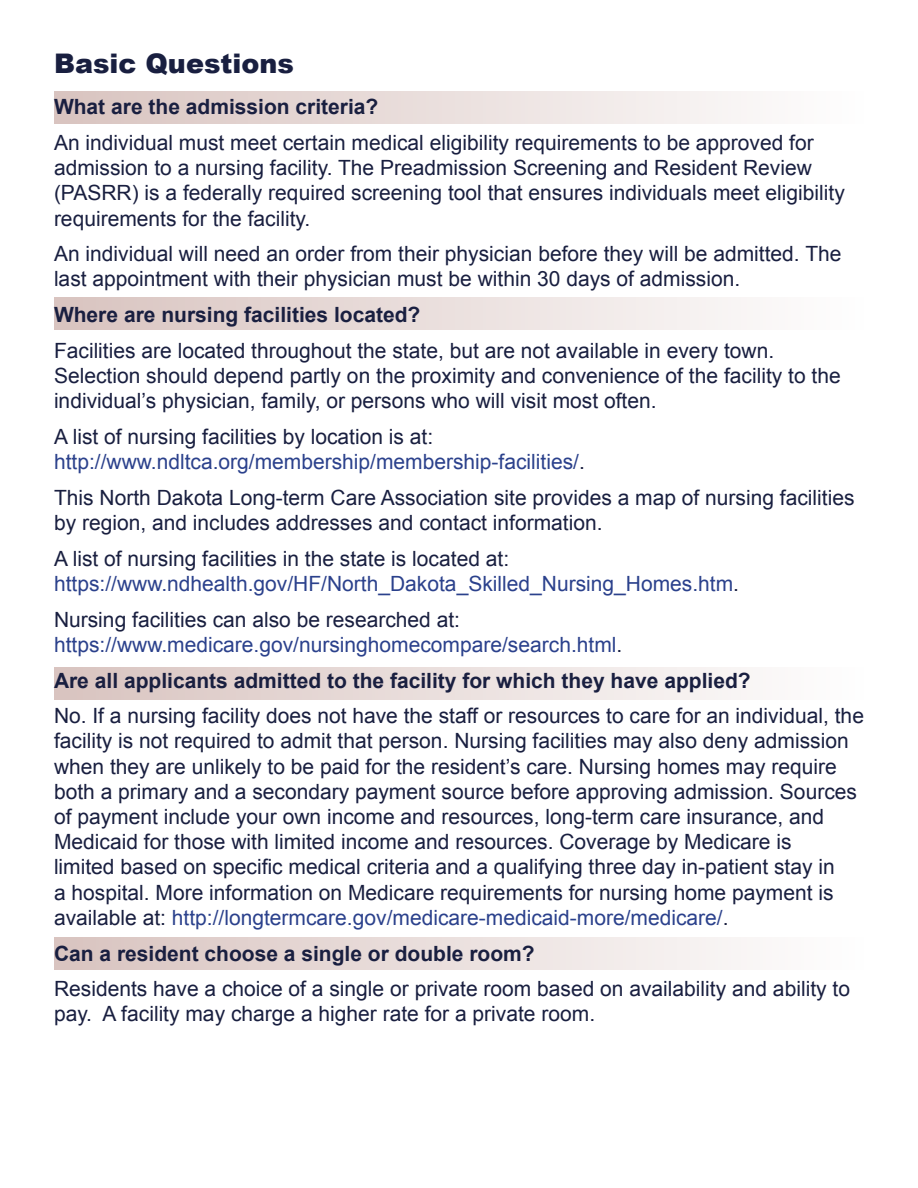
<style>
.page{position:relative;width:918px;height:1188px;background:#fff}
.page>*{position:absolute;margin:0;border:0;box-sizing:border-box;transform-origin:0 0}
.t1{font:900 27px "Arial";color:#191f40}
.t2{font:21px/25.2px "Arial";color:#191f40}
.t3{font:21px/25.2px "Arial";color:#2b418c}
.t4{font:700 21px "Arial";color:#191f40}
.s1{color:#191f40}
.s2{color:#2b418c}
</style>
<div class="page">
<div style="left:54px;top:938px;width:810px;height:32px;background:linear-gradient(to right,#d8c3bf,#fefefe)"></div>
<div style="left:54px;top:667px;width:810px;height:32px;background:linear-gradient(to right,#d8c3bf,#fefefe)"></div>
<div style="left:54px;top:297px;width:810px;height:32px;background:linear-gradient(to right,#d8c3bf,#fefefe)"></div>
<div style="left:54px;top:92px;width:810px;height:32px;background:linear-gradient(to right,#d8c3bf,#fefefe)"></div>
<p class="t1" style="left:54px;top:44px;width:242px">Basic Questions</p>
<p class="t4" style="left:54px;top:93px;width:326px">What are the admission criteria?</p>
<p class="t2" style="left:54px;top:130px;width:792px">An individual must meet certain medical eligibility requirements to be approved for admission to a nursing facility. The Preadmission Screening and Resident Review (PASRR) is a federally required screening tool that ensures individuals meet eligibility requirements for the facility.</p>
<p class="t2" style="left:54px;top:242px;width:789px">An individual will need an order from their physician before they will be admitted. The last appointment with their physician must be within 30 days of admission.</p>
<p class="t4" style="left:54px;top:301px;width:368px">Where are nursing facilities located?</p>
<p class="t2" style="left:54px;top:338px;width:788px">Facilities are located throughout the state, but are not available in every town.<br>Selection should depend partly on the proximity and convenience of the facility to the individual’s physician, family, or persons who will visit most often.</p>
<p class="t3" style="left:54px;top:424px;width:533px"><span class="s1">A list of nursing facilities by location is at: </span>http://www.ndltca.org/membership/membership-facilities/<span class="s1">.</span></p>
<p class="t2" style="left:54px;top:485px;width:802px">This North Dakota Long-term Care Association site provides a map of nursing facilities by region, and includes addresses and contact information.</p>
<p class="t3" style="left:54px;top:546px;width:687px"><span class="s1">A list of nursing facilities in the state is located at: </span>https://www.ndhealth.gov/HF/North_Dakota_Skilled_Nursing_Homes.htm<span class="s1">.</span></p>
<p class="t3" style="left:54px;top:607px;width:570px"><span class="s1">Nursing facilities can also be researched at: </span>https://www.medicare.gov/nursinghomecompare/search.html<span class="s1">.</span></p>
<p class="t4" style="left:54px;top:666px;width:698px">Are all applicants admitted to the facility for which they have applied?</p>
<p class="t2" style="left:54px;top:704px;width:812px">No. If a nursing facility does not have the staff or resources to care for an individual, the facility is not required to admit that person. Nursing facilities may also deny admission when they are unlikely to be paid for the resident’s care. Nursing homes may require both a primary and a secondary payment source before approving admission. Sources of payment include your own income and resources, long-term care insurance, and Medicaid for those with limited income and resources. Coverage by Medicare is<br>limited based on specific medical criteria and a qualifying three day in-patient stay in<br>a hospital. More information on Medicare requirements for nursing home payment is available at: <span class="s2">http://longtermcare.gov/medicare-medicaid-more/medicare/</span>.</p>
<p class="t4" style="left:54px;top:939px;width:482px">Can a resident choose a single or double room?</p>
<p class="t2" style="left:54px;top:977px;width:798px">Residents have a choice of a single or private room based on availability and ability to pay. A facility may charge a higher rate for a private room.</p>
</div>
